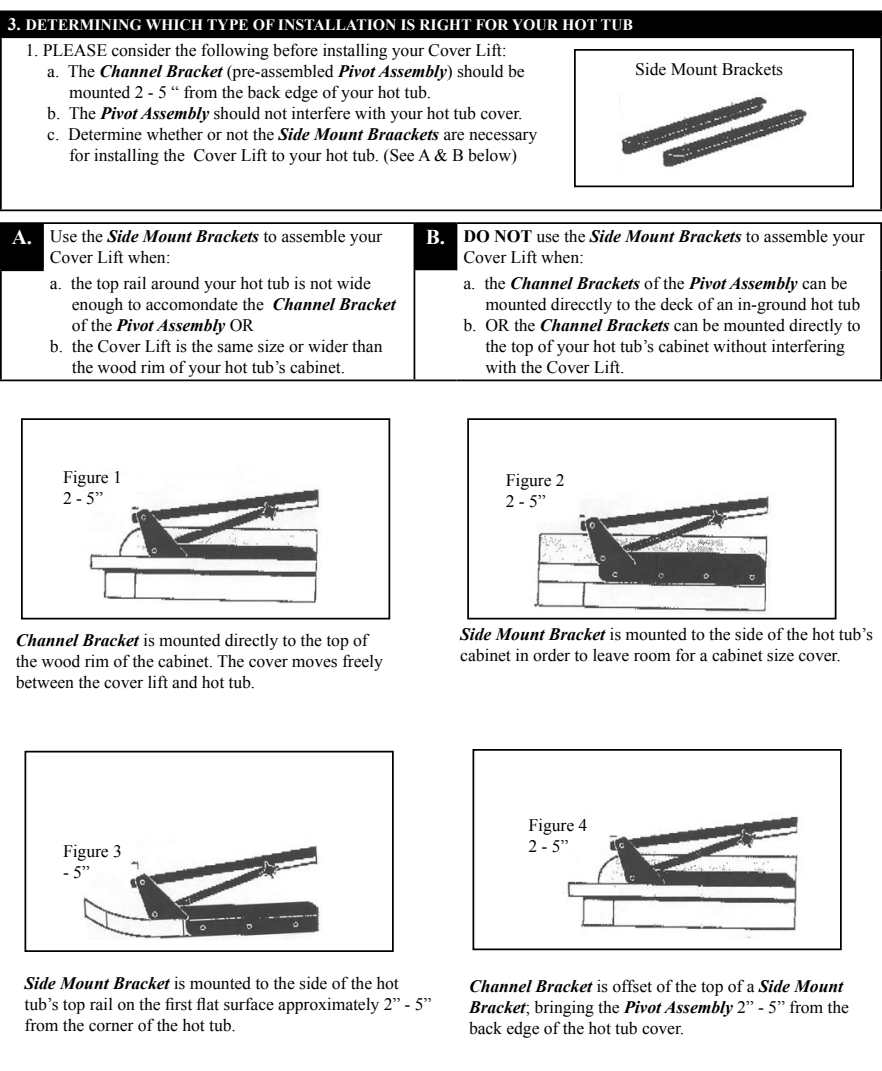
<style>
.page{position:relative;width:882px;height:1071px;background:#fff}
.page>*{position:absolute;margin:0;border:0;box-sizing:border-box;transform-origin:0 0}
.t1{font:17.5px/21px "Times New Roman";color:#000}
.t2{font:17.5px "Times New Roman";color:#010101}
.t3{font:italic 700 17.5px "Times New Roman";color:#000}
.t4{font:700 15.75px "Times New Roman";color:#fff}
.s1{font-size:17.5px}
.s2{font-weight:700;font-style:italic}
.s3{font-weight:700;font-size:21px;color:#fff}
.s4{font-weight:700}
.s5{font-weight:400;font-style:normal}
</style>
<div class="page">
<div style="left:1px;top:11px;width:880px;height:26px;background:#000"></div>
<hr style="left:0;top:38px;width:2px;height:171px;background:#000">
<hr style="left:880px;top:38px;width:2px;height:171px;background:#000">
<hr style="left:0;top:209px;width:882px;height:2px;background:#000">
<hr style="left:0;top:10px;width:882px;height:2px;background:#000">
<hr style="left:0;top:12px;width:2px;height:24px;background:#000">
<hr style="left:880px;top:12px;width:2px;height:24px;background:#000">
<hr style="left:0;top:36px;width:882px;height:2px;background:#000">
<svg style="left:2px;top:224px;width:454px;height:46px"></svg>
<hr style="left:0;top:222px;width:43px;height:2px;background:#000">
<hr style="left:0;top:224px;width:2px;height:45px;background:#000">
<hr style="left:414px;top:222px;width:42px;height:2px;background:#000">
<hr style="left:43px;top:222px;width:371px;height:2px;background:#000">
<hr style="left:42px;top:224px;width:2px;height:45px;background:#000">
<hr style="left:414px;top:224px;width:1px;height:46px;background:#000">
<hr style="left:456px;top:222px;width:426px;height:2px;background:#000">
<hr style="left:456px;top:224px;width:1px;height:46px;background:#000">
<hr style="left:880px;top:224px;width:2px;height:46px;background:#000">
<hr style="left:0;top:269px;width:44px;height:2px;background:#000">
<hr style="left:0;top:271px;width:2px;height:109px;background:#000">
<hr style="left:0;top:380px;width:43px;height:1px;background:#000">
<hr style="left:880px;top:270px;width:2px;height:110px;background:#000">
<hr style="left:43px;top:380px;width:371px;height:1px;background:#000">
<hr style="left:456px;top:380px;width:426px;height:1px;background:#000">
<hr style="left:414px;top:270px;width:1px;height:110px;background:#000">
<hr style="left:414px;top:380px;width:42px;height:1px;background:#000">
<div style="left:574px;top:49px;width:280px;height:138px;border:2px solid #000"></div>
<img style="left:621px;top:96px;width:186px;height:71px">
<div style="left:21px;top:418px;width:369px;height:202px;border:2px solid #000"></div>
<div style="left:467px;top:418px;width:369px;height:202px;border:2px solid #000"></div>
<div style="left:24px;top:751px;width:370px;height:201px;border:2px solid #000"></div>
<div style="left:472px;top:749px;width:370px;height:201px;border:2px solid #000"></div>
<img style="left:89px;top:489px;width:231px;height:115px">
<img style="left:533px;top:496px;width:238px;height:118px">
<img style="left:82px;top:845px;width:238px;height:94px">
<img style="left:567px;top:816px;width:232px;height:123px">
<p class="t4" style="left:8px;top:14px;width:627px"><span class="s1">3.</span> DETERMINING WHICH TYPE OF INSTALLATION IS RIGHT FOR YOUR HOT TUB</p>
<p class="t2" style="left:25px;top:39px;width:483px">1. PLEASE consider the following before installing your Cover Lift:</p>
<p class="t2" style="left:47px;top:60px;width:479px">a. The <span class="s2">Channel Bracket</span> (pre-assembled <span class="s2">Pivot Assembly</span>) should be</p>
<p class="t2" style="left:69px;top:81px;width:364px">mounted 2 - 5 “ from the back edge of your hot tub.</p>
<p class="t2" style="left:47px;top:102px;width:477px">b. The <span class="s2">Pivot Assembly</span> should not interfere with your hot tub cover.</p>
<p class="t2" style="left:47px;top:123px;width:491px">c. Determine whether or not the <span class="s2">Side Mount Braackets</span> are necessary</p>
<p class="t2" style="left:69px;top:144px;width:450px">for installing the Cover Lift to your hot tub. (See A &amp; B below)</p>
<p class="t1" style="left:635px;top:59px;width:150px">Side Mount Brackets</p>
<p class="t1" style="left:50px;top:226px;width:334px;text-indent:-38px"><span class="s3">A.</span> Use the <span class="s2">Side Mount Brackets</span> to assemble your<br>Cover Lift when:</p>
<p class="t1" style="left:463px;top:226px;width:403px;text-indent:-38px"><span class="s3">B.</span> <span class="s4">DO NOT</span> use the <span class="s2">Side Mount Brackets</span> to assemble your<br>Cover Lift when:</p>
<p class="t1" style="left:50px;top:273px;width:323px">a. the top rail around your hot tub is not wide</p>
<p class="t1" style="left:72px;top:294px;width:325px">enough to accomondate the <span class="s2">Channel Bracket</span></p>
<p class="t3" style="left:72px;top:313px;width:184px"><span class="s5">of the</span> Pivot Assembly <span class="s5">OR</span></p>
<p class="t1" style="left:50px;top:336px;width:334px">b. the Cover Lift is the same size or wider than</p>
<p class="t1" style="left:72px;top:357px;width:275px">the wood rim of your hot tub’s cabinet.</p>
<p class="t3" style="left:463px;top:271px;width:386px"><span class="s5">a. the</span> Channel Brackets <span class="s5">of the</span> Pivot Assembly <span class="s5">can be</span></p>
<p class="t1" style="left:485px;top:294px;width:376px">mounted direcctly to the deck of an in-ground hot tub</p>
<p class="t1" style="left:463px;top:315px;width:399px">b. OR the <span class="s2">Channel Brackets</span> can be mounted directly to</p>
<p class="t1" style="left:485px;top:336px;width:362px">the top of your hot tub’s cabinet without interfering</p>
<p class="t1" style="left:485px;top:357px;width:141px">with the Cover Lift.</p>
<p class="t1" style="left:63px;top:466px;width:61px">Figure 1<br>2 - 5”</p>
<p class="t1" style="left:506px;top:470px;width:61px">Figure 2<br>2 - 5”</p>
<p class="t1" style="left:16px;top:629px;width:369px"><span class="s2">Channel Bracket</span> is mounted directly to the top of the wood rim of the cabinet. The cover moves freely between the cover lift and hot tub.</p>
<p class="t1" style="left:460px;top:624px;width:415px"><span class="s2">Side Mount Bracket</span> is mounted to the side of the hot tub’s cabinet in order to leave room for a cabinet size cover.</p>
<p class="t1" style="left:63px;top:841px;width:61px">Figure 3</p>
<p class="t1" style="left:63px;top:862px;width:29px">- 5”</p>
<p class="t1" style="left:529px;top:815px;width:61px">Figure 4<br>2 - 5”</p>
<p class="t1" style="left:25px;top:972px;width:409px"><span class="s2">Side Mount Bracket</span> is mounted to the side of the hot tub’s top rail on the first flat surface approximately 2” - 5” from the corner of the hot tub.</p>
<p class="t1" style="left:469px;top:976px;width:382px"><span class="s2">Channel Bracket</span> is offset of the top of a <span class="s2">Side Mount<br>Bracket</span>; bringing the <span class="s2">Pivot Assembly</span> 2” - 5” from the back edge of the hot tub cover.</p>
</div>
